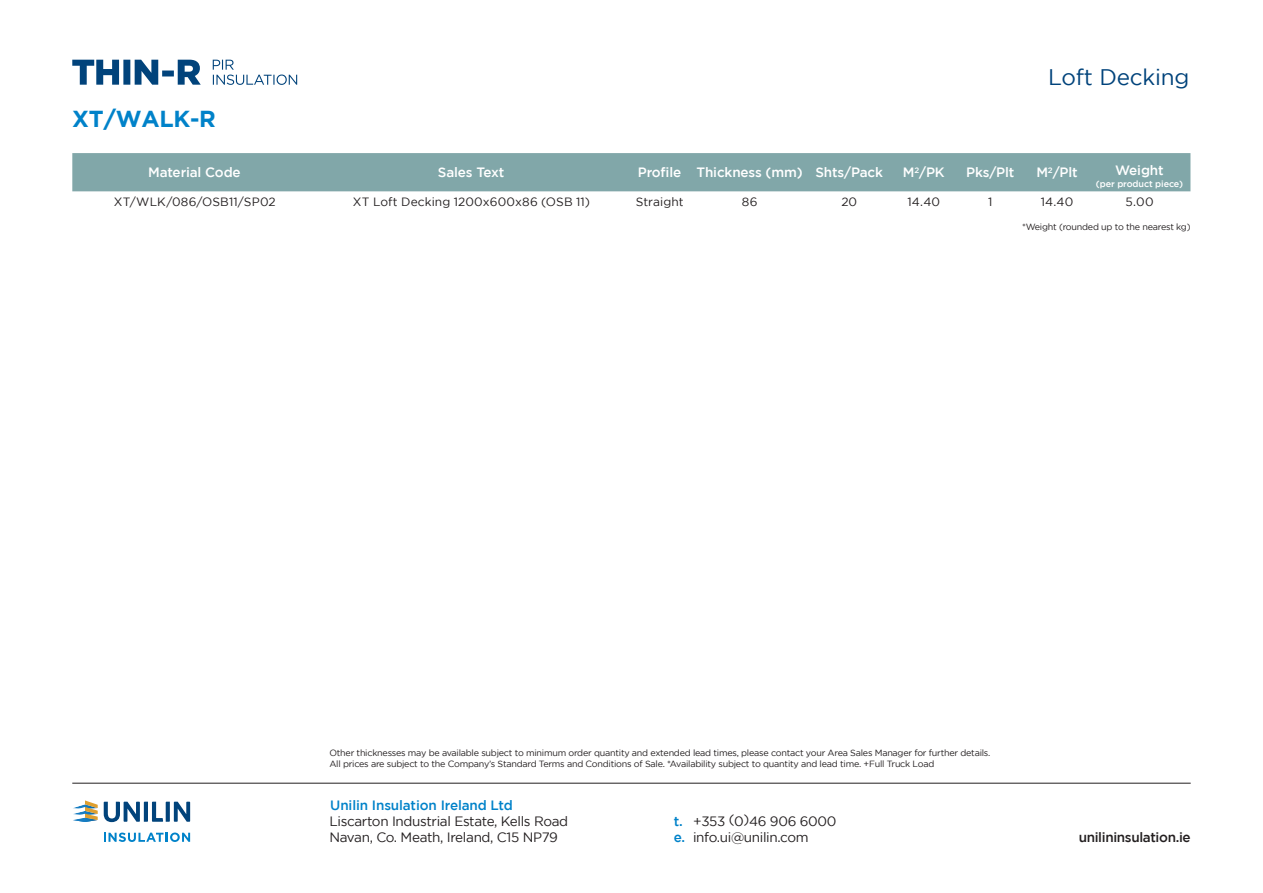
<style>
.page{position:relative;width:1263px;height:893px;background:#fff}
.page>*{position:absolute;margin:0;border:0;box-sizing:border-box;transform-origin:0 0}
.t1{font:700 23.1px "Gotham";letter-spacing:-.01em;color:#0082c9}
.t2{font:22.5px "Gotham";letter-spacing:-.01em;color:#01437b}
.t3{font:13.5px/16.2px "Gotham";letter-spacing:-.025em;color:#231f20}
.t4{font:500 13.5px "Gotham";letter-spacing:-.01em;color:#fff}
.t5{font:500 13.5px/16.2px "Gotham";letter-spacing:-.01em;color:#0082c9}
.t6{font:500 13.5px "Gotham";letter-spacing:-.025em;color:#231f20}
.Table_Info{font:12px "Gotham";letter-spacing:.01em;color:#231f20}
.t7{font:9px/10.8px "Gotham";letter-spacing:-.025em;color:#231f20}
.t8{font:500 9px "Gotham";letter-spacing:-.01em;color:#fff}
</style>
<div class="page">
<hr style="left:72px;top:783px;width:1119px;height:1px;background:#231f20">
<svg style="left:73px;top:800px;width:25px;height:22px"></svg>
<svg style="left:104px;top:802px;width:86px;height:20px"></svg>
<svg style="left:104px;top:832px;width:86px;height:10px"></svg>
<svg style="left:72px;top:60px;width:129px;height:25px"></svg>
<svg style="left:213px;top:60px;width:84px;height:25px"></svg>
<div style="left:72px;top:153px;width:1118px;height:38px;background:#81a7a9"></div>
<p class="t1" style="left:72px;top:106px;width:145px">XT/WALK-R</p>
<p class="t2" style="left:1048px;top:64px;width:143px">Loft Decking</p>
<h3 class="t4" style="left:148px;top:165px;width:94px">Material Code</h3>
<h3 class="t4" style="left:438px;top:165px;width:68px">Sales Text</h3>
<h3 class="t4" style="left:638px;top:165px;width:247px">Profile Thickness (mm) Shts/Pack</h3>
<h3 class="t4" style="left:903px;top:165px;width:43px">M<sup>2</sup>/PK</h3>
<h3 class="t4" style="left:966px;top:165px;width:50px">Pks/Plt</h3>
<h3 class="t4" style="left:1036px;top:165px;width:43px">M<sup>2</sup>/Plt</h3>
<h3 class="t4" style="left:1115px;top:163px;width:50px">Weight</h3>
<p class="t8" style="left:1096px;top:179px;width:89px">(per product piece)</p>
<p class="Table_Info" style="left:114px;top:195px;width:163px">XT/WLK/086/OSB11/SP02</p>
<p class="Table_Info" style="left:353px;top:195px;width:239px">XT Loft Decking 1200x600x86 (OSB 11)</p>
<p class="Table_Info" style="left:636px;top:195px;width:49px">Straight</p>
<p class="Table_Info" style="left:742px;top:195px;width:17px">86</p>
<p class="Table_Info" style="left:841px;top:195px;width:17px">20</p>
<p class="Table_Info" style="left:907px;top:195px;width:34px">14.40</p>
<p class="Table_Info" style="left:988px;top:195px;width:6px">1</p>
<p class="Table_Info" style="left:1041px;top:195px;width:34px">14.40</p>
<p class="Table_Info" style="left:1125px;top:195px;width:30px">5.00</p>
<p class="t7" style="left:1022px;top:221px;width:170px">*Weight (rounded up to the nearest kg)</p>
<p class="t7" style="left:329px;top:747px;width:662px">Other thicknesses may be available subject to minimum order quantity and extended lead times, please contact your Area Sales Manager for further details.<br>All prices are subject to the Company’s Standard Terms and Conditions of Sale. *Availability subject to quantity and lead time. +Full Truck Load</p>
<h3 class="t5" style="left:330px;top:796px;width:184px">Unilin Insulation Ireland Ltd</h3>
<h3 class="t3" style="left:329px;top:813px;width:240px">Liscarton Industrial Estate, Kells Road<br>Navan, Co. Meath, Ireland, C15 NP79</h3>
<h3 class="t5" style="left:674px;top:813px;width:13px">t. e.</h3>
<h3 class="t3" style="left:693px;top:813px;width:145px">+353 (0)46 906 6000 info.ui@unilin.com</h3>
<h3 class="t6" style="left:1079px;top:829px;width:113px">unilininsulation.ie</h3>
</div>
